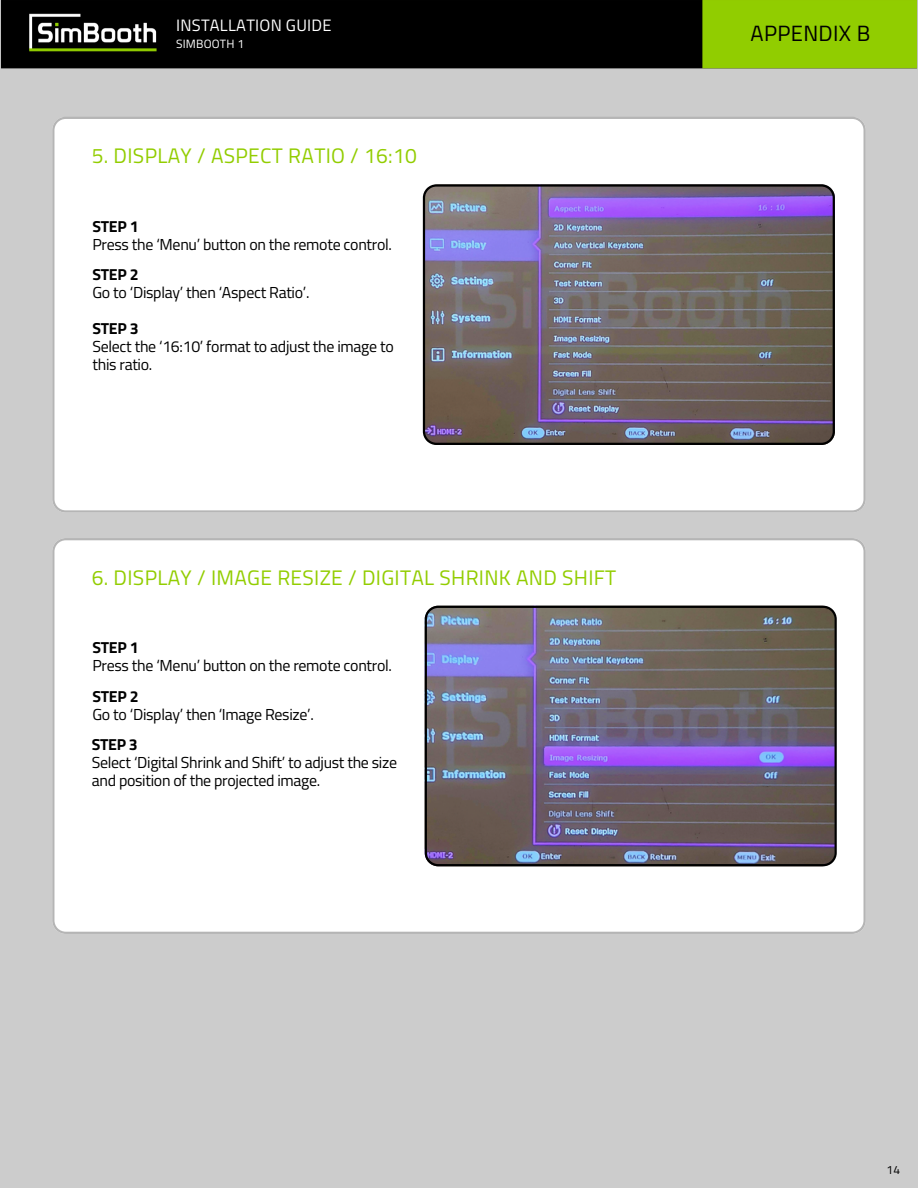
<style>
.page{position:relative;width:918px;height:1188px;background:#ccc}
.page>*{position:absolute;margin:0;border:0;box-sizing:border-box;transform-origin:0 0}
.t1{font:22.05px "Titillium Web";letter-spacing:.015em;color:#000}
.t2{font:21px "Titillium Web";letter-spacing:.015em;color:#92cd00}
.t3{font:16.5px "Titillium Web";letter-spacing:.015em;color:#fff}
.t4{font:15.9px/18px "Titillium Web";letter-spacing:-.02em;color:#000}
.t5{font:700 15.9px "Titillium Web";letter-spacing:-.02em;color:#000}
.t6{font:12px "Titillium Web";letter-spacing:.015em;color:#fff}
.t7{font:12px "Titillium Web";color:#000}
</style>
<div class="page">
<img style="left:1px;top:0;width:917px;height:69px">
<div style="left:53px;top:117px;width:812px;height:395px;background:#fff"></div>
<div style="left:53px;top:538px;width:812px;height:396px;background:#fff"></div>
<img style="left:423px;top:184px;width:412px;height:261px">
<img style="left:425px;top:606px;width:411px;height:260px">
<h2 class="t3" style="left:176px;top:13px;width:157px">INSTALLATION GUIDE</h2>
<h2 class="t6" style="left:176px;top:35px;width:70px">SIMBOOTH 1</h2>
<h1 class="t2" style="left:92px;top:139px;width:327px">5. DISPLAY / ASPECT RATIO / 16:10</h1>
<p class="t5" style="left:92px;top:214px;width:48px">STEP 1</p>
<p class="t4" style="left:92px;top:235px;width:301px">Press the ‘Menu’ button on the remote control.</p>
<p class="t5" style="left:92px;top:262px;width:48px">STEP 2</p>
<p class="t4" style="left:92px;top:283px;width:218px">Go to ‘Display’ then ‘Aspect Ratio’.</p>
<p class="t5" style="left:92px;top:316px;width:48px">STEP 3</p>
<p class="t4" style="left:92px;top:337px;width:303px">Select the ‘16:10’ format to adjust the image to this ratio.</p>
<p class="t2" style="left:92px;top:561px;width:526px">6. DISPLAY / IMAGE RESIZE / DIGITAL SHRINK AND SHIFT</p>
<h1 class="t5" style="left:92px;top:635px;width:48px">STEP 1</h1>
<p class="t4" style="left:92px;top:656px;width:301px">Press the ‘Menu’ button on the remote control.</p>
<p class="t5" style="left:92px;top:684px;width:48px">STEP 2</p>
<p class="t4" style="left:92px;top:705px;width:223px">Go to ‘Display’ then ‘Image Resize’.</p>
<p class="t5" style="left:92px;top:731px;width:48px">STEP 3</p>
<p class="t4" style="left:92px;top:753px;width:307px">Select ‘Digital Shrink and Shift’ to adjust the size and position of the projected image.</p>
<p class="t1" style="left:751px;top:16px;width:121px">APPENDIX B</p>
<h1 class="t7" style="left:887px;top:1161px;width:15px">14</h1>
</div>
